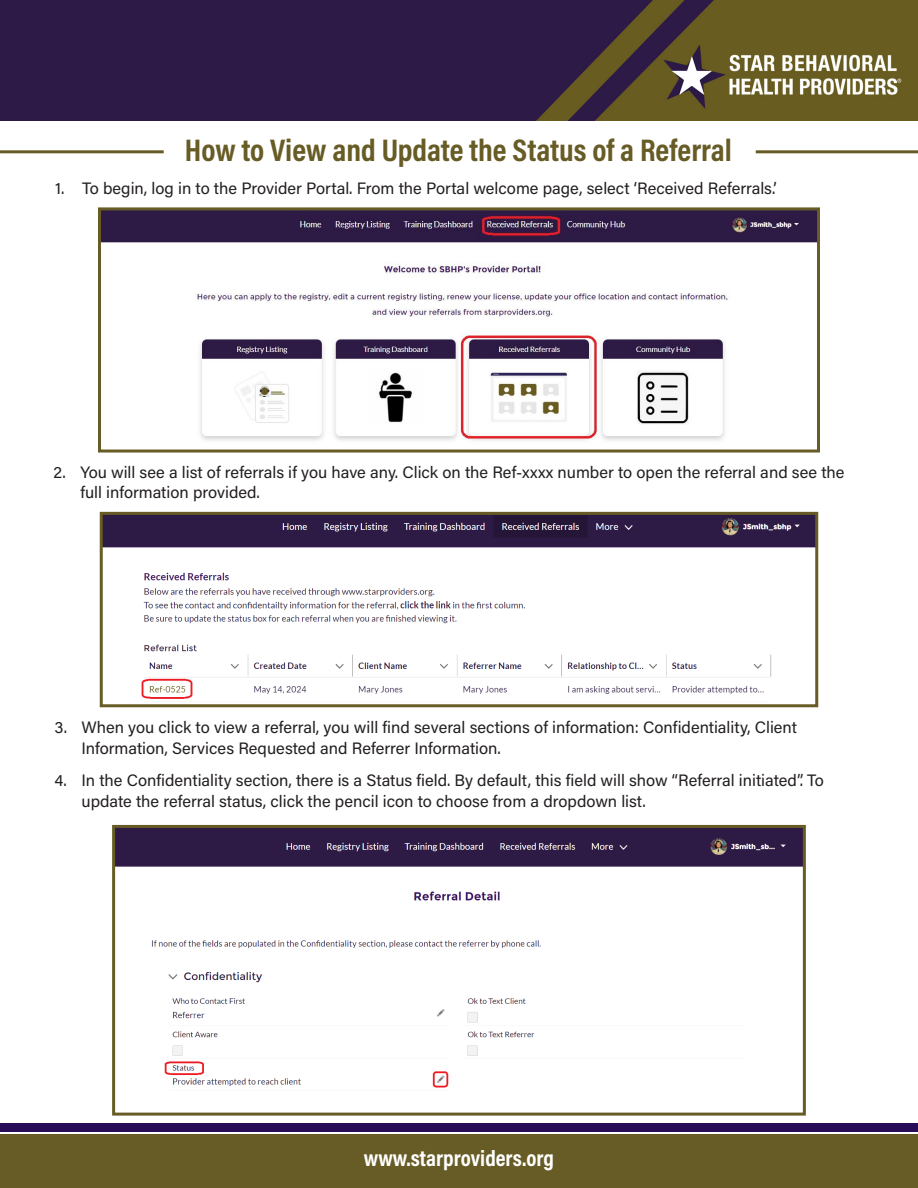
<style>
.page{position:relative;width:918px;height:1188px;background:#fff}
.page>*{position:absolute;margin:0;border:0;box-sizing:border-box;transform-origin:0 0}
.t1{font:700 31.5px "Acumin Pro Cond";color:#675c25}
.t2{font:700 22.5px "Acumin Pro Cond";color:#fff}
.t3{font:16.5px/21px "Acumin Pro";color:#231f20}
</style>
<div class="page">
<div style="left:0;top:1135px;width:918px;height:53px;background:#675c25"></div>
<div style="left:0;top:1123px;width:918px;height:8px;background:#290c57"></div>
<img style="left:0;top:0;width:918px;height:120px">
<hr style="left:756px;top:150px;width:162px;height:3px;background:#675c25">
<hr style="left:0;top:150px;width:164px;height:3px;background:#675c25">
<img style="left:102px;top:211px;width:714px;height:230px">
<div style="left:98px;top:207px;width:722px;height:246px;border:3px solid #675c25"></div>
<img style="left:104px;top:516px;width:710px;height:183px">
<div style="left:100px;top:512px;width:718px;height:195px;border:3px solid #675c25"></div>
<img style="left:116px;top:829px;width:686px;height:259px">
<div style="left:112px;top:825px;width:694px;height:291px;border:3px solid #675c25"></div>
<h1 class="t1" style="left:185px;top:129px;width:548px">How to View and Update the Status of a Referral</h1>
<p class="t3" style="left:55px;top:177px;width:723px">1. To begin, log in to the Provider Portal. From the Portal welcome page, select ‘Received Referrals.’</p>
<p class="t3" style="left:80px;top:462px;width:766px;line-height:19.5px;text-indent:-27px">2. You will see a list of referrals if you have any. Click on the Ref-xxxx number to open the referral and see the full information provided.</p>
<p class="t3" style="left:82px;top:716px;width:717px;text-indent:-27px">3. When you click to view a referral, you will find several sections of information: Confidentiality, Client<br>Information, Services Requested and Referrer Information.</p>
<p class="t3" style="left:82px;top:769px;width:744px;text-indent:-27px">4. In the Confidentiality section, there is a Status field. By default, this field will show “Referral initiated”. To update the referral status, click the pencil icon to choose from a dropdown list.</p>
<h2 class="t2" style="left:364px;top:1143px;width:192px">www.starproviders.org</h2>
</div>
